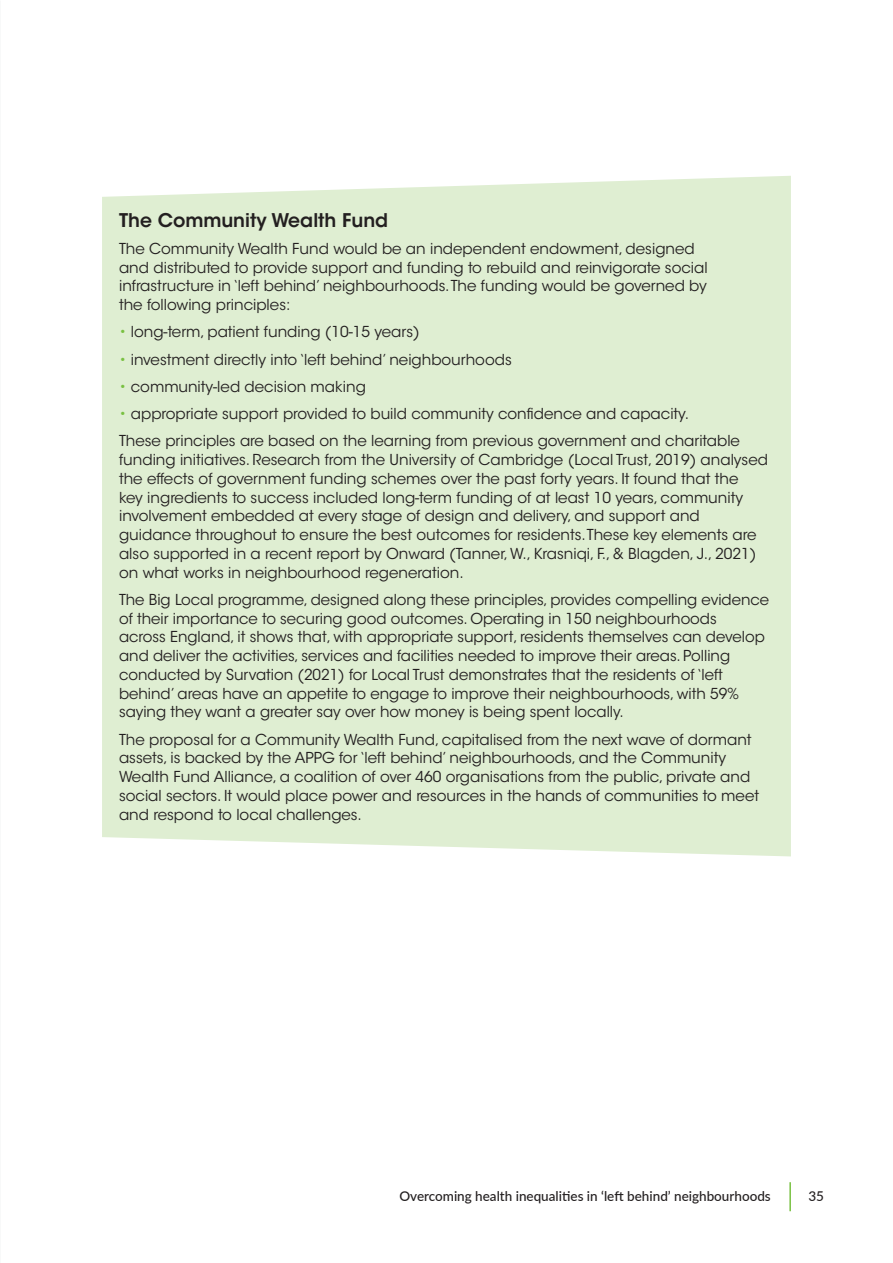
<style>
.page{position:relative;width:893px;height:1263px;background:#fff}
.page>*{position:absolute;margin:0;border:0;box-sizing:border-box;transform-origin:0 0}
.Sub_Head_1{font:600 18.75px "ITC Avant Garde Std";color:#231f20}
.Body_text{font:15px/18.8px "ITC Avant Garde Std";color:#231f20}
.t1{font:500 13.5px "Lato";color:#231f20}
.s1{color:#79c142}
</style>
<div class="page">
<hr style="left:789px;top:1182px;width:2px;height:29px;background:#79c142">
<div style="left:102px;top:176px;width:689px;height:680px;background:#dfeed2"></div>
<p class="Sub_Head_1" style="left:119px;top:208px;width:271px">The Community Wealth Fund</p>
<p class="Body_text" style="left:119px;top:239px;width:590px">The Community Wealth Fund would be an independent endowment, designed and distributed to provide support and funding to rebuild and reinvigorate social infrastructure in ‘left behind’ neighbourhoods. The funding would be governed by the following principles:</p>
<p class="Body_text" style="left:119px;top:323px;width:302px"><span class="s1">•</span> long-term, patient funding (10-15 years)</p>
<p class="Body_text" style="left:119px;top:350px;width:394px"><span class="s1">•</span> investment directly into ‘left behind’ neighbourhoods</p>
<p class="Body_text" style="left:119px;top:377px;width:248px"><span class="s1">•</span> community-led decision making</p>
<p class="Body_text" style="left:119px;top:404px;width:571px"><span class="s1">•</span> appropriate support provided to build community confidence and capacity.</p>
<p class="Body_text" style="left:119px;top:432px;width:650px">These principles are based on the learning from previous government and charitable funding initiatives. Research from the University of Cambridge (Local Trust, 2019) analysed the effects of government funding schemes over the past forty years. It found that the<br>key ingredients to success included long-term funding of at least 10 years, community involvement embedded at every stage of design and delivery, and support and guidance throughout to ensure the best outcomes for residents. These key elements are also supported in a recent report by Onward (Tanner, W., Krasniqi, F., &amp; Blagden, J., 2021) on what works in neighbourhood regeneration.</p>
<p class="Body_text" style="left:119px;top:590px;width:652px">The Big Local programme, designed along these principles, provides compelling evidence of their importance to securing good outcomes. Operating in 150 neighbourhoods<br>across England, it shows that, with appropriate support, residents themselves can develop and deliver the activities, services and facilities needed to improve their areas. Polling conducted by Survation (2021) for Local Trust demonstrates that the residents of ‘left behind’ areas have an appetite to engage to improve their neighbourhoods, with 59% saying they want a greater say over how money is being spent locally.</p>
<p class="Body_text" style="left:119px;top:730px;width:642px">The proposal for a Community Wealth Fund, capitalised from the next wave of dormant assets, is backed by the APPG for ‘left behind’ neighbourhoods, and the Community Wealth Fund Alliance, a coalition of over 460 organisations from the public, private and social sectors. It would place power and resources in the hands of communities to meet and respond to local challenges.</p>
<p class="t1" style="left:399px;top:1186px;width:373px">Overcoming health inequalities in ‘left behind’ neighbourhoods</p>
<p class="t1" style="left:808px;top:1186px;width:17px">35</p>
</div>
